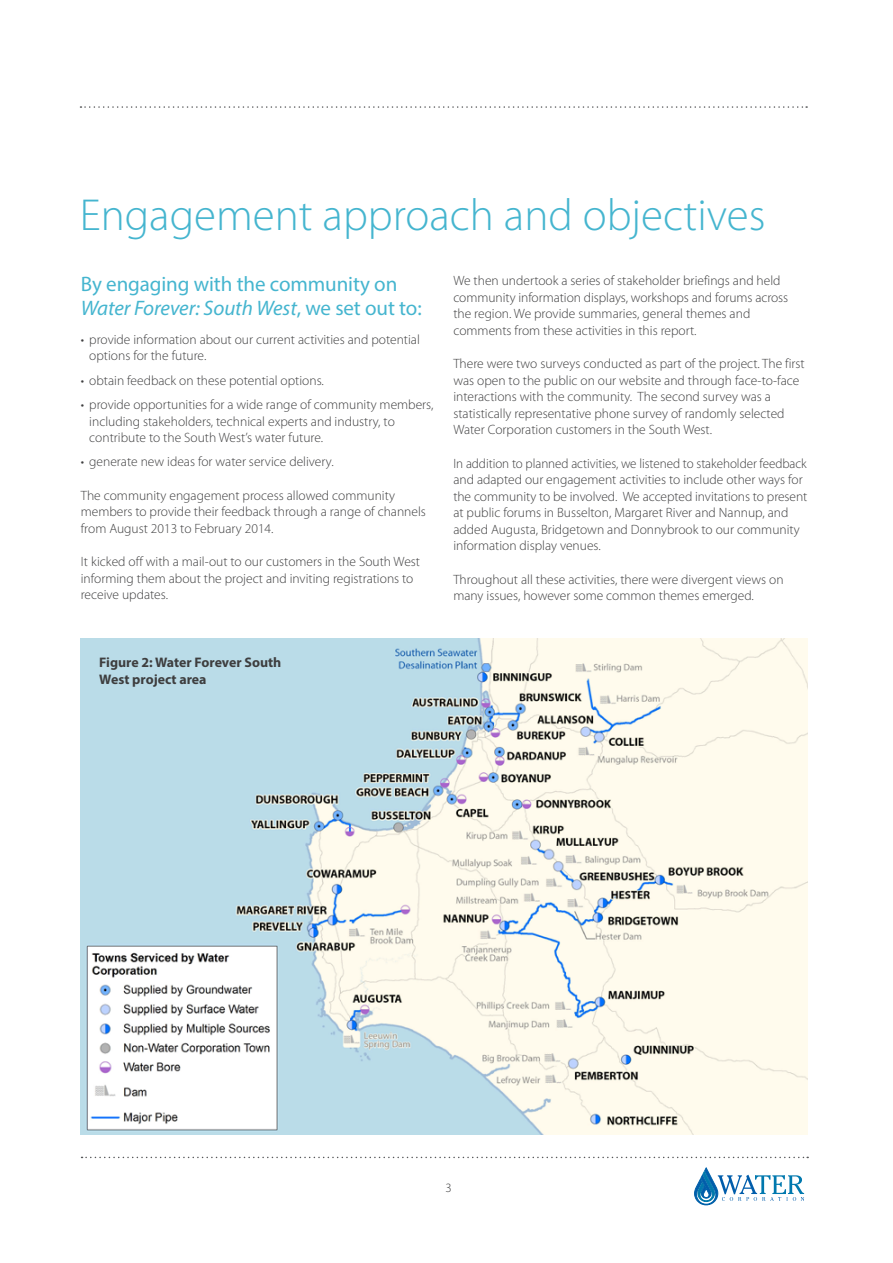
<style>
.page{position:relative;width:893px;height:1263px;background:#fff}
.page>*{position:absolute;margin:0;border:0;box-sizing:border-box;transform-origin:0 0}
.t1{font:300 45px "Myriad Pro";color:#45b5cf}
.Intro{font:21px/24px "Myriad Pro";letter-spacing:-.005em;color:#45b5cf}
.Figure_Heading{font:700 13.8px/16.5px "Myriad Pro";color:#3e3e3f}
.Body_copy_9pt{font:300 13.5px/16.5px "Myriad Pro";color:#3e3e3f}
.Body_Copy_dot{font:300 13.5px/16.2px "Myriad Pro";color:#3e3e3f}
.t2{font:300 12.75px "Myriad Pro";color:#3e3e3f}
.s1{font-style:italic}
</style>
<div class="page">
<svg style="left:82px;top:1157px;width:726px;height:1px"></svg>
<svg style="left:694px;top:1167px;width:110px;height:39px"></svg>
<svg style="left:80px;top:106px;width:727px;height:2px"></svg>
<img style="left:81px;top:639px;width:727px;height:496px">
<h2 class="t1" style="left:80px;top:188px;width:687px">Engagement approach and objectives</h2>
<p class="Body_copy_9pt" style="left:453px;top:272px;width:336px">We then undertook a series of stakeholder briefings and held community information displays, workshops and forums across the region. We provide summaries, general themes and comments from these activities in this report.</p>
<p class="Body_copy_9pt" style="left:453px;top:355px;width:353px">There were two surveys conducted as part of the project. The first was open to the public on our website and through face-to-face interactions with the community. The second survey was a statistically representative phone survey of randomly selected Water Corporation customers in the South West.</p>
<p class="Body_copy_9pt" style="left:453px;top:455px;width:355px">In addition to planned activities, we listened to stakeholder feedback and adapted our engagement activities to include other ways for the community to be involved. We accepted invitations to present at public forums in Busselton, Margaret River and Nannup, and added Augusta, Bridgetown and Donnybrook to our community information display venues.</p>
<p class="Body_copy_9pt" style="left:453px;top:571px;width:332px">Throughout all these activities, there were divergent views on many issues, however some common themes emerged.</p>
<p class="Intro" style="left:81px;top:271px;width:342px">By engaging with the community on<br><span class="s1">Water Forever: South West</span>, we set out to:</p>
<p class="Body_Copy_dot" style="left:89px;top:331px;width:332px;text-indent:-9px">• provide information about our current activities and potential options for the future.</p>
<p class="Body_Copy_dot" style="left:81px;top:372px;width:245px">• obtain feedback on these potential options.</p>
<p class="Body_Copy_dot" style="left:89px;top:397px;width:346px;text-indent:-9px">• provide opportunities for a wide range of community members, including stakeholders, technical experts and industry, to contribute to the South West’s water future.</p>
<p class="Body_Copy_dot" style="left:81px;top:454px;width:254px">• generate new ideas for water service delivery.</p>
<p class="Body_copy_9pt" style="left:81px;top:487px;width:347px">The community engagement process allowed community members to provide their feedback through a range of channels from August 2013 to February 2014.</p>
<p class="Body_copy_9pt" style="left:81px;top:554px;width:341px">It kicked off with a mail-out to our customers in the South West informing them about the project and inviting registrations to receive updates.</p>
<p class="Figure_Heading" style="left:99px;top:654px;width:184px">Figure 2: Water Forever South<br>West project area</p>
<p class="t2" style="left:445px;top:1180px;width:8px">3</p>
</div>
